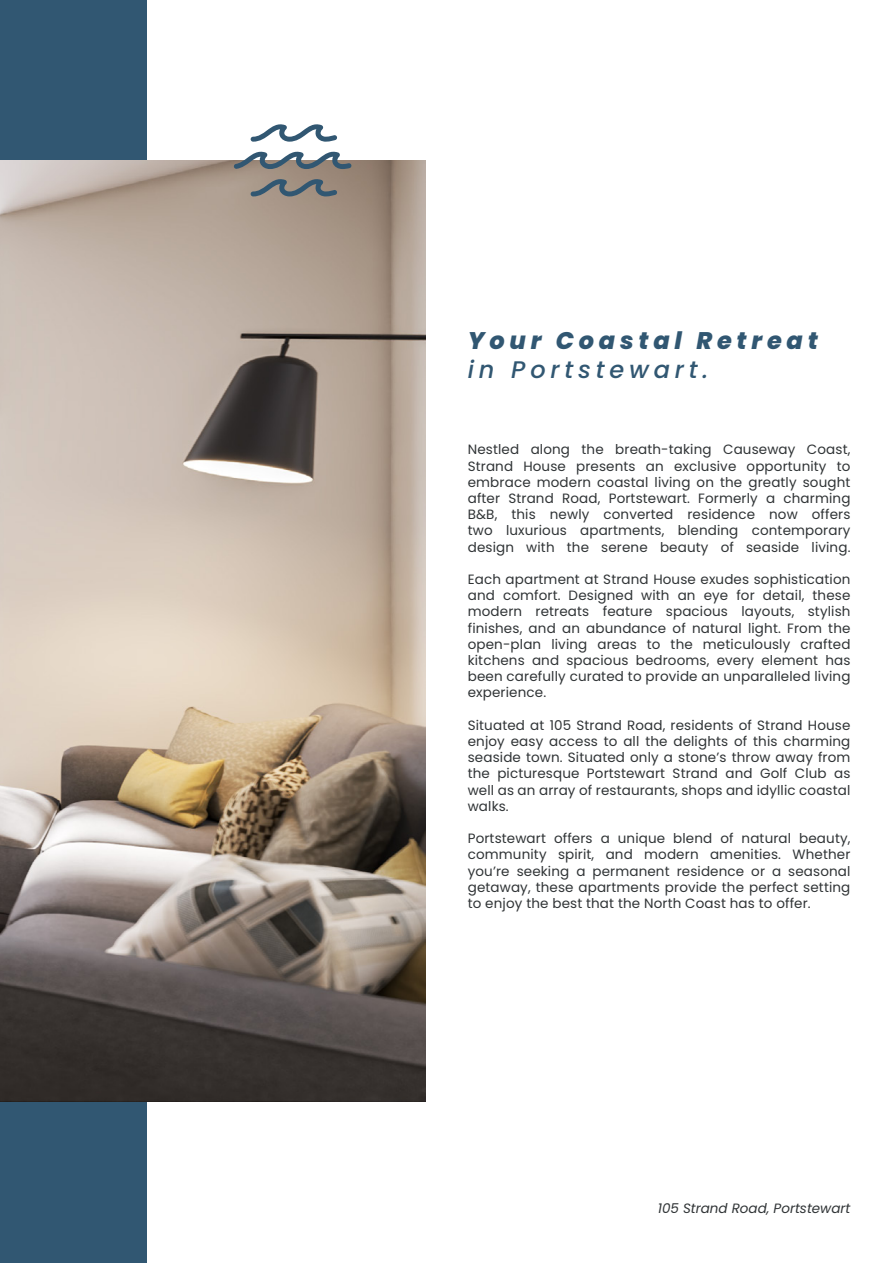
<style>
.page{position:relative;width:893px;height:1263px;background:#fff}
.page>*{position:absolute;margin:0;border:0;box-sizing:border-box;transform-origin:0 0}
.t1{font:italic 800 24px "Poppins";letter-spacing:.2em;color:#315772}
.t2{font:italic 500 24px "Poppins";letter-spacing:.2em;color:#315772}
.t3{font:13.5px/16.2px "Poppins";letter-spacing:.01em;color:#303436;text-align:justify}
.t4{font:italic 13.5px "Poppins";color:#303436}
</style>
<div class="page">
<div style="left:0;top:0;width:147px;height:1263px;background:#315772"></div>
<img style="left:0;top:160px;width:425px;height:941px">
<svg style="left:234px;top:151px;width:118px;height:18px"></svg>
<svg style="left:251px;top:124px;width:86px;height:18px"></svg>
<svg style="left:251px;top:177px;width:86px;height:19px"></svg>
<p class="t1" style="left:468px;top:327px;width:352px">Your Coastal Retreat</p>
<p class="t2" style="left:468px;top:356px;width:242px">in Portstewart.</p>
<p class="t3" style="left:468px;top:441px;width:384px">Nestled along the breath-taking Causeway Coast, Strand House presents an exclusive opportunity to embrace modern coastal living on the greatly sought after Strand Road, Portstewart. Formerly a charming B&amp;B, this newly converted residence now offers two luxurious apartments, blending contemporary design with the serene beauty of seaside living.</p>
<p class="t3" style="left:468px;top:571px;width:384px">Each apartment at Strand House exudes sophistication and comfort. Designed with an eye for detail, these modern retreats feature spacious layouts, stylish finishes, and an abundance of natural light. From the open-plan living areas to the meticulously crafted kitchens and spacious bedrooms, every element has been carefully curated to provide an unparalleled living experience.</p>
<p class="t3" style="left:468px;top:717px;width:384px">Situated at 105 Strand Road, residents of Strand House enjoy easy access to all the delights of this charming seaside town. Situated only a stone’s throw away from the picturesque Portstewart Strand and Golf Club as well as an array of restaurants, shops and idyllic coastal walks.</p>
<p class="t3" style="left:468px;top:830px;width:384px">Portstewart offers a unique blend of natural beauty, community spirit, and modern amenities. Whether you’re seeking a permanent residence or a seasonal getaway, these apartments provide the perfect setting to enjoy the best that the North Coast has to offer.</p>
<p class="t4" style="left:658px;top:1201px;width:194px">105 Strand Road, Portstewart</p>
</div>
